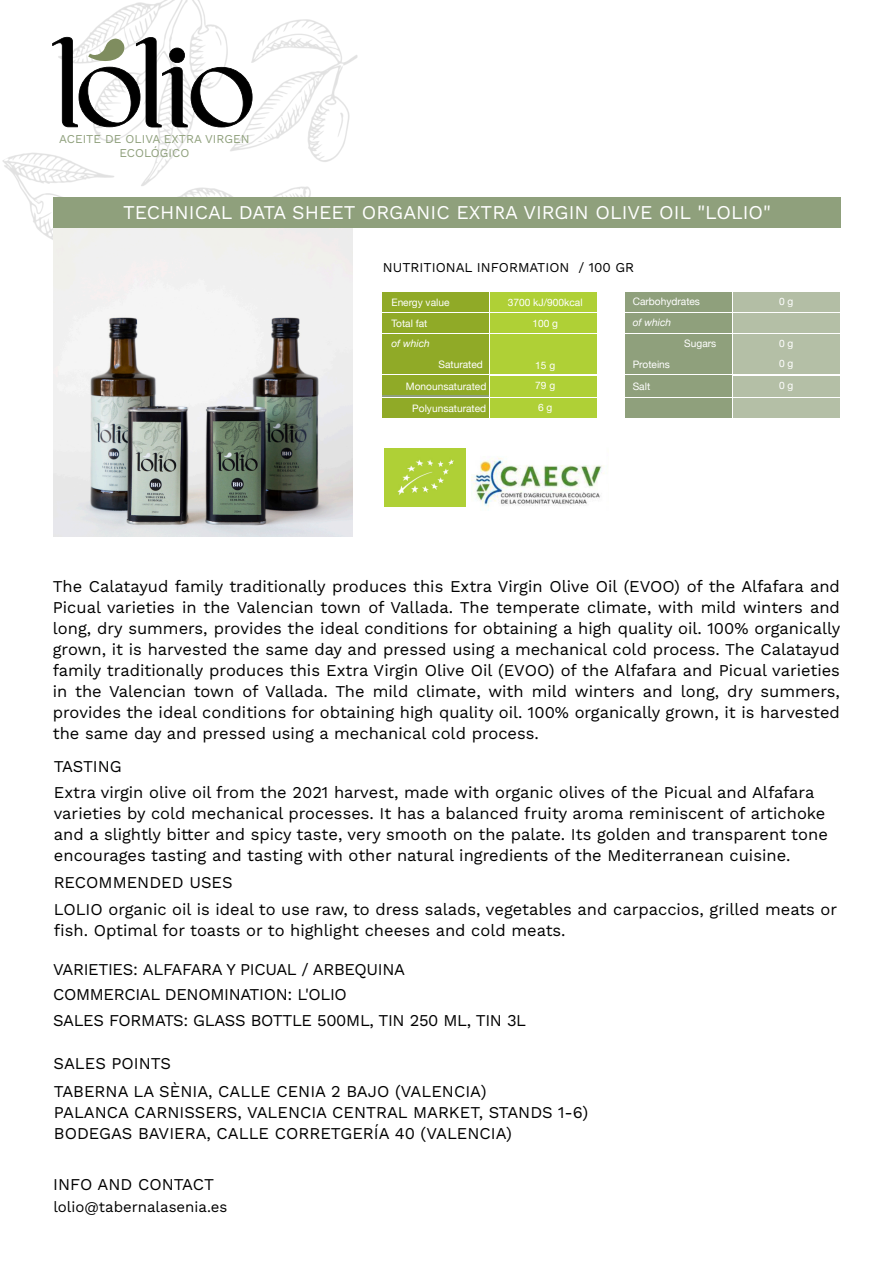
<style>
.page{position:relative;width:893px;height:1263px;background:#fff}
.page>*{position:absolute;margin:0;border:0;box-sizing:border-box;transform-origin:0 0}
.t1{font:19.5px "Work Sans";color:#fff}
.t2{font:16.5px/21px "Work Sans";color:#000}
.t3{font:16.5px/25.7px "Work Sans";letter-spacing:-.02em;color:#000}
.t4{font:15px "Work Sans";color:#000}
.t5{font:13.5px "Work Sans";color:#000}
.t6{font:12px/13.5px "Work Sans";color:#8fa07c;text-align:center}
.t7{font:10.2px "Helvetica Neue";color:#fff}
.t8{font:italic 10.2px "Helvetica Neue";color:#fff}
</style>
<div class="page">
<img style="left:3px;top:0;width:355px;height:240px">
<svg style="left:52px;top:37px;width:200px;height:90px"></svg>
<img style="left:471px;top:456px;width:133px;height:54px">
<img style="left:384px;top:449px;width:81px;height:57px">
<img style="left:53px;top:228px;width:300px;height:309px">
<div style="left:53px;top:197px;width:788px;height:31px;background:#8fa07c"></div>
<div style="left:383px;top:292px;width:106px;height:19px;background:#90aa27"></div>
<div style="left:383px;top:313px;width:106px;height:19px;background:#90aa27"></div>
<div style="left:383px;top:334px;width:106px;height:19px;background:#90aa27"></div>
<div style="left:383px;top:355px;width:106px;height:19px;background:#90aa27"></div>
<div style="left:383px;top:377px;width:106px;height:19px;background:#8fa07c"></div>
<div style="left:383px;top:376px;width:106px;height:19px;background:#90aa27"></div>
<div style="left:383px;top:398px;width:106px;height:19px;background:#90aa27"></div>
<div style="left:491px;top:292px;width:106px;height:19px;background:#afd036"></div>
<div style="left:491px;top:313px;width:106px;height:19px;background:#afd036"></div>
<div style="left:491px;top:334px;width:106px;height:19px;background:#afd036"></div>
<div style="left:491px;top:355px;width:106px;height:19px;background:#afd036"></div>
<div style="left:491px;top:376px;width:106px;height:20px;background:#afd036"></div>
<div style="left:491px;top:398px;width:106px;height:19px;background:#afd036"></div>
<div style="left:626px;top:292px;width:106px;height:19px;background:#8fa07c"></div>
<div style="left:626px;top:313px;width:106px;height:19px;background:#8fa07c"></div>
<div style="left:626px;top:334px;width:106px;height:19px;background:#8fa07c"></div>
<div style="left:626px;top:355px;width:106px;height:19px;background:#8fa07c"></div>
<div style="left:626px;top:377px;width:106px;height:19px;background:#8fa07c"></div>
<div style="left:626px;top:376px;width:106px;height:19px;background:#8fa07c"></div>
<div style="left:626px;top:398px;width:106px;height:19px;background:#8fa07c"></div>
<div style="left:734px;top:292px;width:106px;height:19px;background:#b3bea5"></div>
<div style="left:734px;top:313px;width:106px;height:19px;background:#b4bfa6"></div>
<div style="left:734px;top:334px;width:106px;height:19px;background:#b4bfa6"></div>
<div style="left:734px;top:355px;width:106px;height:19px;background:#b4bfa6"></div>
<div style="left:734px;top:376px;width:106px;height:20px;background:#b4bfa6"></div>
<div style="left:734px;top:398px;width:106px;height:19px;background:#b4bfa6"></div>
<p class="t6" style="left:59px;top:132px;width:192px">ACEITE DE OLIVA EXTRA VIRGEN<br>ECOLÓGICO</p>
<p class="t1" style="left:123px;top:201px;width:649px">TECHNICAL DATA SHEET ORGANIC EXTRA VIRGIN OLIVE OIL "LOLIO"</p>
<p class="t5" style="left:383px;top:260px;width:253px">NUTRITIONAL INFORMATION / 100 GR</p>
<p class="t7" style="left:633px;top:295px;width:69px">Carbohydrates</p>
<p class="t7" style="left:779px;top:295px;width:16px">0 g</p>
<p class="t8" style="left:633px;top:316px;width:40px">of which</p>
<p class="t7" style="left:684px;top:337px;width:33px">Sugars</p>
<p class="t7" style="left:779px;top:337px;width:16px">0 g</p>
<p class="t7" style="left:633px;top:358px;width:39px">Proteins</p>
<p class="t7" style="left:779px;top:358px;width:16px">0 g</p>
<p class="t7" style="left:633px;top:380px;width:19px">Salt</p>
<p class="t7" style="left:779px;top:380px;width:16px">0 g</p>
<p class="t7" style="left:391px;top:296px;width:60px">Energy value</p>
<p class="t7" style="left:508px;top:296px;width:76px">3700 kJ/900kcal</p>
<p class="t7" style="left:391px;top:317px;width:37px">Total fat</p>
<p class="t7" style="left:532px;top:317px;width:27px">100 g</p>
<p class="t8" style="left:391px;top:338px;width:40px">of which</p>
<p class="t7" style="left:439px;top:359px;width:46px">Saturated</p>
<p class="t7" style="left:535px;top:359px;width:21px">15 g</p>
<p class="t7" style="left:406px;top:380px;width:82px">Monounsaturated</p>
<p class="t7" style="left:535px;top:380px;width:21px">79 g</p>
<p class="t7" style="left:412px;top:402px;width:76px">Polyunsaturated</p>
<p class="t7" style="left:538px;top:402px;width:16px">6 g</p>
<p class="t2" style="left:53px;top:576px;width:789px;text-align:justify">The Calatayud family traditionally produces this Extra Virgin Olive Oil (EVOO) of the Alfafara and Picual varieties in the Valencian town of Vallada. The temperate climate, with mild winters and long, dry summers, provides the ideal conditions for obtaining a high quality oil. 100% organically grown, it is harvested the same day and pressed using a mechanical cold process. The Calatayud family traditionally produces this Extra Virgin Olive Oil (EVOO) of the Alfafara and Picual varieties in the Valencian town of Vallada. The mild climate, with mild winters and long, dry summers, provides the ideal conditions for obtaining high quality oil. 100% organically grown, it is harvested the same day and pressed using a mechanical cold process.</p>
<p class="t2" style="left:54px;top:756px;width:70px">TASTING</p>
<p class="t2" style="left:54px;top:781px;width:775px">Extra virgin olive oil from the 2021 harvest, made with organic olives of the Picual and Alfafara varieties by cold mechanical processes. It has a balanced fruity aroma reminiscent of artichoke and a slightly bitter and spicy taste, very smooth on the palate. Its golden and transparent tone encourages tasting and tasting with other natural ingredients of the Mediterranean cuisine.</p>
<p class="t2" style="left:54px;top:898px;width:785px">LOLIO organic oil is ideal to use raw, to dress salads, vegetables and carpaccios, grilled meats or fish. Optimal for toasts or to highlight cheeses and cold meats.</p>
<p class="t2" style="left:54px;top:872px;width:181px">RECOMMENDED USES</p>
<p class="t3" style="left:53px;top:956px;width:475px">VARIETIES: ALFAFARA Y PICUAL / ARBEQUINA<br>COMMERCIAL DENOMINATION: L'OLIO<br>SALES FORMATS: GLASS BOTTLE 500ML, TIN 250 ML, TIN 3L</p>
<p class="t2" style="left:54px;top:1053px;width:119px">SALES POINTS</p>
<p class="t2" style="left:54px;top:1081px;width:536px">TABERNA LA SÈNIA, CALLE CENIA 2 BAJO (VALENCIA)<br>PALANCA CARNISSERS, VALENCIA CENTRAL MARKET, STANDS 1-6)<br>BODEGAS BAVIERA, CALLE CORRETGERÍA 40 (VALENCIA)</p>
<p class="t2" style="left:53px;top:1173px;width:162px">INFO AND CONTACT</p>
<p class="t4" style="left:53px;top:1198px;width:175px">lolio@tabernalasenia.es</p>
</div>
